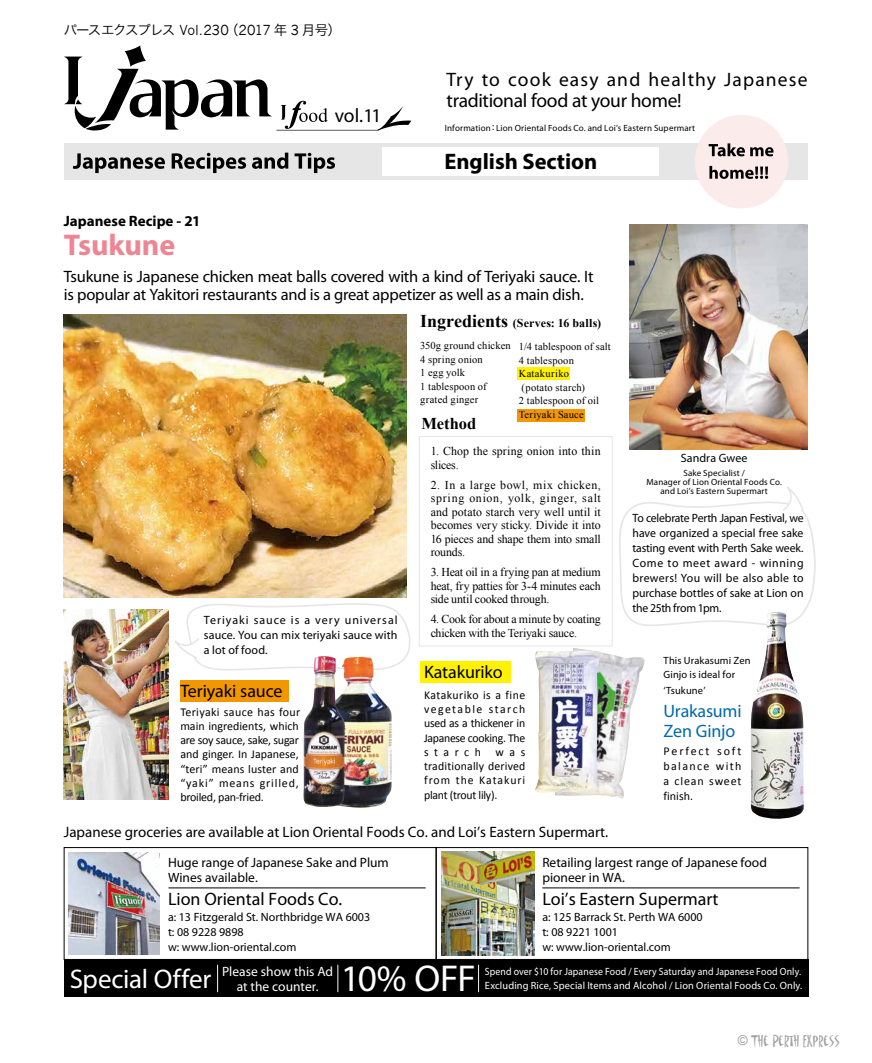
<style>
.page{position:relative;width:872px;height:1063px;background:#fff}
.page>*{position:absolute;margin:0;border:0;box-sizing:border-box;transform-origin:0 0}
.t1{font:37.5px "Myriad Pro";color:#fff}
.t2{font:700 30px "Myriad Pro";letter-spacing:-.005em;color:#ee8593}
.t3{font:700 22.5px "Myriad Pro";color:#000}
.t4{font:19.5px/21px "Myriad Pro";letter-spacing:.045em;color:#000}
.t5{font:19.5px "Myriad Pro";color:#000}
.t6{font:18px "Myriad Pro";color:#000}
.t7{font:18px/19.5px "Myriad Pro";letter-spacing:-.01em;color:#0069ac}
.t8{font:16.5px/18px "Myriad Pro";letter-spacing:-.015em;color:#000}
.t9{font:700 16.5px "Times New Roman";color:#000}
.t10{font:15px "Myriad Pro";color:#000}
.t11{font:700 15px "Myriad Pro";color:#000}
.t12{font:13.5px/15px "Myriad Pro";color:#000}
.t13{font:13.5px/15px "Myriad Pro";color:#fff}
.t14{font:13.5px "Hiragino Kaku W3 90 ms RKSJ H";letter-spacing:-.08em;color:#000}
.t15{font:13.5px "Matisse ITC";color:#9fa0a0}
.t16{font:12px/15px "Myriad Pro";color:#000}
.t17{font:12px/14.2px "Calibri";letter-spacing:.01em;color:#000;text-align:justify}
.t18{font:12px/13.5px "Times New Roman";letter-spacing:-.01em;color:#000;text-align:justify}
.t19{font:12px/13.5px "Times New Roman";letter-spacing:.01em;color:#000}
.t20{font:700 12px "Times New Roman";letter-spacing:.02em;color:#000}
.t21{font:10.5px/13.5px "Times New Roman";letter-spacing:.02em;color:#000}
.t22{font:10.5px/13.5px "Myriad Pro";letter-spacing:.01em;color:#fff;scale:.93 1}
.t23{font:10.5px/13.5px "Myriad Pro";letter-spacing:.01em;color:#000}
.t24{font:9px/9px "Myriad Pro";letter-spacing:.02em;color:#000;text-align:center}
.s1{font-family:"News Gothic"}
.s2{font-family:"Hiragino Min W3 90 ms RKSJ H"}
.s3{font-size:18px}
.s4{font-family:"Arial"}
</style>
<div class="page">
<img style="left:442px;top:852px;width:93px;height:103px">
<div style="left:64px;top:847px;width:372px;height:113px;border:1px solid #000"></div>
<div style="left:64px;top:960px;width:744px;height:37px;background:#000"></div>
<svg style="left:337px;top:965px;width:1px;height:27px"></svg>
<svg style="left:217px;top:965px;width:1px;height:27px"></svg>
<svg style="left:478px;top:965px;width:1px;height:27px"></svg>
<hr style="left:169px;top:888px;width:256px;height:1px;background:#000">
<hr style="left:542px;top:888px;width:257px;height:1px;background:#000">
<img style="left:68px;top:852px;width:91px;height:103px">
<div style="left:436px;top:847px;width:372px;height:113px;border:1px solid #000"></div>
<img style="left:555px;top:648px;width:89px;height:151px">
<img style="left:64px;top:609px;width:105px;height:191px">
<img style="left:64px;top:315px;width:342px;height:283px">
<img style="left:629px;top:225px;width:178px;height:224px">
<img style="left:751px;top:630px;width:52px;height:189px">
<img style="left:535px;top:650px;width:66px;height:144px">
<svg style="left:167px;top:603px;width:244px;height:70px"></svg>
<svg style="left:619px;top:487px;width:197px;height:143px"></svg>
<div style="left:180px;top:680px;width:108px;height:21px;background:#f39700"></div>
<div style="left:517px;top:409px;width:68px;height:12px;background:#f39700"></div>
<div style="left:420px;top:661px;width:91px;height:21px;background:#fff100"></div>
<div style="left:419px;top:436px;width:193px;height:210px;border:1px solid #e6e6e6"></div>
<div style="left:517px;top:367px;width:53px;height:13px;background:#fff100"></div>
<img style="left:345px;top:657px;width:47px;height:151px">
<img style="left:303px;top:656px;width:42px;height:151px">
<div style="left:64px;top:143px;width:743px;height:37px;background:#e6e6e6"></div>
<svg style="left:695px;top:115px;width:93px;height:93px"></svg>
<div style="left:383px;top:148px;width:276px;height:28px;background:#fff"></div>
<svg style="left:124px;top:45px;width:22px;height:22px"></svg>
<svg style="left:73px;top:153px;width:262px;height:20px"></svg>
<svg style="left:64px;top:57px;width:347px;height:74px"></svg>
<p class="t14" style="left:64px;top:23px;width:278px">パースエクスプレス <span class="s1">Vol.230</span>（<span class="s1">2017</span> 年 <span class="s1">3</span> 月号）</p>
<p class="t11" style="left:64px;top:212px;width:138px">Japanese Recipe - 21</p>
<h2 class="t2" style="left:64px;top:225px;width:113px">Tsukune</h2>
<h3 class="t5" style="left:335px;top:104px;width:48px">vol.11</h3>
<h3 class="t4" style="left:446px;top:68px;width:362px">Try to cook easy and healthy Japanese traditional food at your home!</h3>
<p class="t24" style="left:445px;top:123px;width:252px">Information<span class="s2">：</span>Lion Oriental Foods Co. and Loi’s Eastern Supermart</p>
<h3 class="t3" style="left:444px;top:146px;width:154px">English Section</h3>
<h3 class="t8" style="left:64px;top:267px;width:531px">Tsukune is Japanese chicken meat balls covered with a kind of Teriyaki sauce. It is popular at Yakitori restaurants and is a great appetizer as well as a main dish.</h3>
<p class="t16" style="left:204px;top:613px;width:195px;text-align:justify">Teriyaki sauce is a very universal sauce. You can mix teriyaki sauce with a lot of food.</p>
<h3 class="t6" style="left:180px;top:680px;width:104px">Teriyaki sauce</h3>
<p class="t17" style="left:180px;top:705px;width:122px;text-align:left">Teriyaki sauce has four main ingredients, which are soy sauce, sake, sugar and ginger. In Japanese, “teri” means luster and “yaki” means grilled, broiled, pan-fried.</p>
<p class="t20" style="left:420px;top:316px;width:182px"><span class="s3">Ingredients</span> (Serves: 16 balls)</p>
<p class="t21" style="left:420px;top:339px;width:92px">350g ground chicken<br>4 spring onion<br>1 egg yolk<br>1 tablespoon of grated ginger</p>
<p class="t21" style="left:519px;top:340px;width:93px">1/4 tablespoon of salt<br>4 tablespoon<br>Katakuriko<br>(potato starch)<br>2 tablespoon of oil<br>Teriyaki Sauce</p>
<h3 class="t9" style="left:421px;top:415px;width:56px">Method</h3>
<p class="t19" style="left:431px;top:445px;width:172px">1. Chop the spring onion into thin slices.</p>
<p class="t18" style="left:431px;top:478px;width:172px">2. In a large bowl, mix chicken, spring onion, yolk, ginger, salt and potato starch very well until it becomes very sticky. Divide it into 16 pieces and shape them into small rounds.</p>
<p class="t18" style="left:431px;top:565px;width:172px">3. Heat oil in a frying pan at medium heat, fry patties for 3-4 minutes each side until cooked through.</p>
<p class="t18" style="left:431px;top:612px;width:172px">4. Cook for about a minute by coating chicken with the Teriyaki sauce.</p>
<h3 class="t6" style="left:424px;top:660px;width:80px">Katakuriko</h3>
<p class="t17" style="left:424px;top:689px;width:103px">Katakuriko is a fine vegetable starch used as a thickener in Japanese cooking. The starch was traditionally derived from the Katakuri plant (trout lily).</p>
<p class="t16" style="left:680px;top:450px;width:68px">Sandra Gwee</p>
<p class="t24" style="left:646px;top:468px;width:137px">Sake Specialist /<br>Manager of Lion Oriental Foods Co. and Loi’s Eastern Supermart</p>
<p class="t16" style="left:632px;top:510px;width:173px;text-align:justify">To celebrate Perth Japan Festival, we have organized a special free sake tasting event with Perth Sake week.<br>Come to meet award - winning brewers! You will be also able to purchase bottles of sake at Lion on the 25th from 1pm.</p>
<p class="t23" style="left:663px;top:654px;width:89px">This Urakasumi Zen<br>Ginjo is ideal for</p>
<p class="t23" style="left:663px;top:683px;width:43px">‘Tsukune’</p>
<h3 class="t7" style="left:663px;top:701px;width:79px">Urakasumi<br>Zen Ginjo</h3>
<p class="t17" style="left:663px;top:745px;width:79px;line-height:15px">Perfect soft balance with a clean sweet finish.</p>
<p class="t10" style="left:64px;top:822px;width:546px">Japanese groceries are available at Lion Oriental Foods Co. and Loi’s Eastern Supermart.</p>
<p class="t12" style="left:542px;top:855px;width:226px">Retailing largest range of Japanese food pioneer in WA.</p>
<h3 class="t6" style="left:542px;top:888px;width:178px">Loi’s Eastern Supermart</h3>
<p class="t16" style="left:542px;top:909px;width:162px">a: 125 Barrack St. Perth WA 6000 t: 08 9221 1001<br>w: www.lion-oriental.com</p>
<h1 class="t1" style="left:341px;top:956px;width:136px">10% OFF</h1>
<p class="t22" style="left:485px;top:965px;width:343px">Spend over $10 for Japanese Food / Every Saturday and Japanese Food Only.<br>Excluding Rice, Special Items and Alcohol / Lion Oriental Foods Co. Only.</p>
<p class="t12" style="left:168px;top:855px;width:222px">Huge range of Japanese Sake and Plum<br>Wines available.</p>
<h3 class="t6" style="left:168px;top:888px;width:176px">Lion Oriental Foods Co.</h3>
<p class="t16" style="left:168px;top:909px;width:204px">a: 13 Fitzgerald St. Northbridge WA 6003 t: 08 9228 9898<br>w: www.lion-oriental.com</p>
<p class="t13" style="left:70px;top:963px;width:265px;text-indent:152px">Please show this Ad<br><sup>Special</sup> <sup>Offer</sup> at the counter.</p>
<p class="t15" style="left:738px;top:1032px;width:104px"><span class="s4">©</span> THE PERTH EXPRESS</p>
</div>
